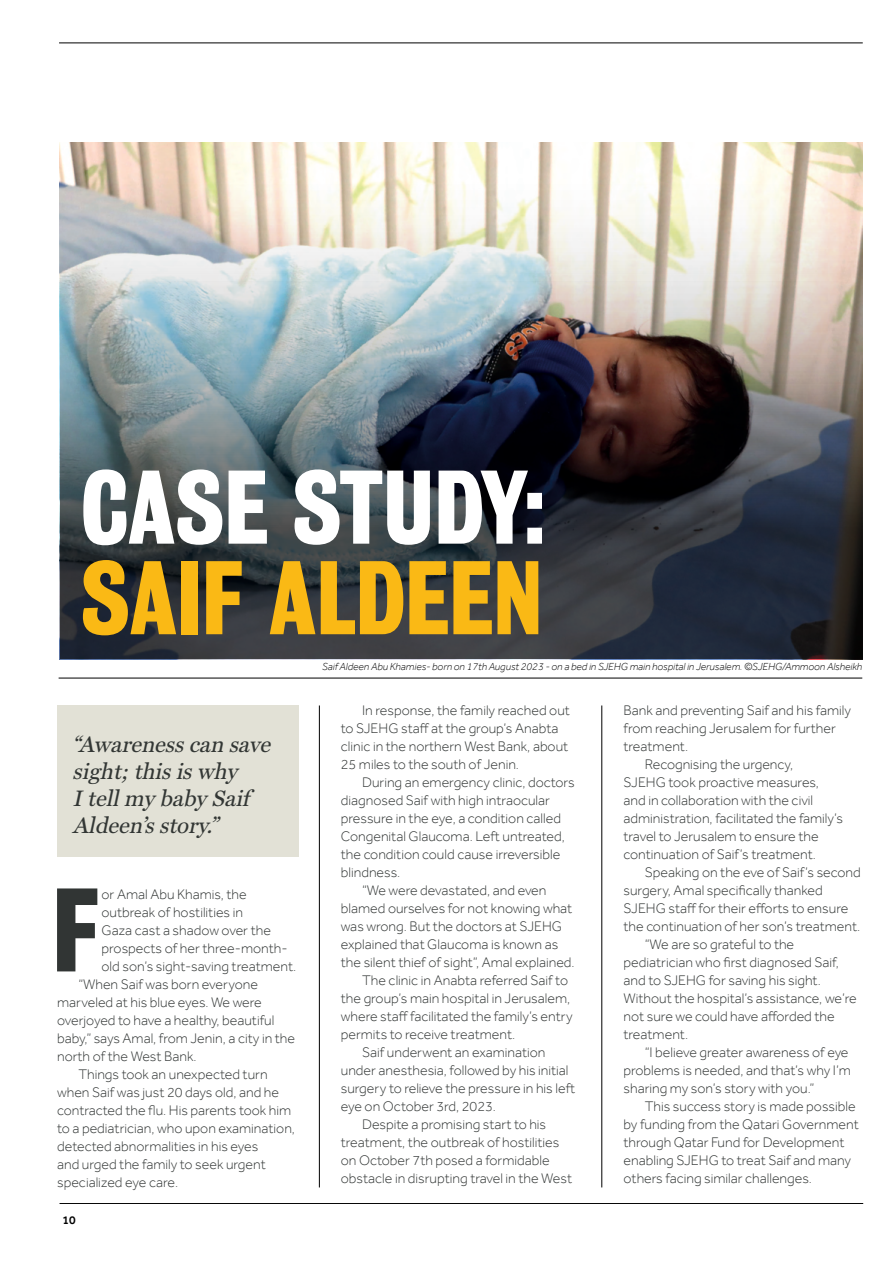
<style>
.page{position:relative;width:893px;height:1263px;background:#fff}
.page>*{position:absolute;margin:0;border:0;box-sizing:border-box;transform-origin:0 0}
.t1{font:108px "Bureau Grot Three Seven";color:#313534}
.t2{font:95.1px "Bureau Grot Three Seven";color:#fff}
.t3{font:95.1px "Bureau Grot Three Seven";color:#fab915}
.t4{font:italic 22.5px/27px "Miller Text";color:#323634}
.t5{font:300 14.25px/18px "Effra";color:#313534}
.t6{font:500 12px "Effra";color:#000}
.t7{font:italic 300 10.5px "Effra";color:#000}
</style>
<div class="page">
<hr style="left:60px;top:1203px;width:803px;height:1px;background:#000">
<hr style="left:59px;top:43px;width:804px;height:1px;background:#000">
<img style="left:60px;top:143px;width:802px;height:516px">
<hr style="left:59px;top:678px;width:803px;height:1px;background:#000">
<hr style="left:319px;top:705px;width:1px;height:482px;background:#000">
<hr style="left:601px;top:705px;width:1px;height:482px;background:#000">
<div style="left:57px;top:705px;width:242px;height:151px;background:#e2e1d6"></div>
<h2 class="t2" style="left:81px;top:452px;width:466px">CASE STUDY:</h2>
<h2 class="t3" style="left:81px;top:543px;width:463px">SAIF ALDEEN</h2>
<h3 class="t4" style="left:73px;top:730px;width:205px">“Awarenesscan save sight;thisiswhy<br>Itellmy baby Saif<br>Aldeen’sstory.”</h3>
<h1 class="t1" style="left:52px;top:868px;width:48px">F</h1>
<p class="t5" style="left:102px;top:885px;width:147px">or Amal Abu Khamis, the</p>
<p class="t5" style="left:102px;top:903px;width:143px">outbreak of hostilities in</p>
<p class="t5" style="left:102px;top:921px;width:171px">Gaza cast a shadow over the</p>
<p class="t5" style="left:102px;top:939px;width:188px">prospects of her three-month-</p>
<p class="t5" style="left:102px;top:957px;width:196px">old son’s sight-saving treatment.</p>
<p class="t5" style="left:78px;top:975px;width:181px">“When Saif was born everyone</p>
<p class="t5" style="left:57px;top:993px;width:206px">marveled at his blue eyes. We were</p>
<p class="t5" style="left:57px;top:1011px;width:219px">overjoyed to have a healthy, beautiful</p>
<p class="t5" style="left:57px;top:1029px;width:240px">baby,” says Amal, from Jenin, a city in the</p>
<p class="t5" style="left:57px;top:1047px;width:141px">north of the West Bank.</p>
<p class="t5" style="left:78px;top:1065px;width:191px">Things took an unexpected turn</p>
<p class="t5" style="left:57px;top:1083px;width:224px">when Saif was just 20 days old, and he</p>
<p class="t5" style="left:57px;top:1101px;width:236px">contracted the flu. His parents took him</p>
<p class="t5" style="left:57px;top:1119px;width:239px">to a pediatrician, who upon examination,</p>
<p class="t5" style="left:57px;top:1137px;width:203px">detected abnormalities in his eyes</p>
<p class="t5" style="left:57px;top:1155px;width:210px">and urged the family to seek urgent</p>
<p class="t5" style="left:57px;top:1173px;width:123px">specialized eye care.</p>
<p class="t6" style="left:63px;top:1213px;width:15px">10</p>
<p class="t7" style="left:322px;top:661px;width:542px">Saif Aldeen Abu Khamies- born on 17th August 2023 - on a bed in SJEHG main hospital in Jerusalem. ©SJEHG/Ammoon Alsheikh</p>
<p class="t5" style="left:623px;top:701px;width:229px">Bank and preventing Saif and his family</p>
<p class="t5" style="left:623px;top:719px;width:214px">from reaching Jerusalem for further</p>
<p class="t5" style="left:623px;top:737px;width:66px">treatment.</p>
<p class="t5" style="left:645px;top:755px;width:150px">Recognising the urgency,</p>
<p class="t5" style="left:623px;top:773px;width:197px">SJEHG took proactive measures,</p>
<p class="t5" style="left:623px;top:791px;width:191px">and in collaboration with the civil</p>
<p class="t5" style="left:623px;top:809px;width:221px">administration, facilitated the family’s</p>
<p class="t5" style="left:623px;top:827px;width:197px">travel to Jerusalem to ensure the</p>
<p class="t5" style="left:623px;top:845px;width:194px">continuation of Saif’s treatment.</p>
<p class="t5" style="left:645px;top:863px;width:218px">Speaking on the eve of Saif’s second</p>
<p class="t5" style="left:623px;top:881px;width:201px">surgery, Amal specifically thanked</p>
<p class="t5" style="left:623px;top:899px;width:226px">SJEHG staff for their efforts to ensure</p>
<p class="t5" style="left:623px;top:917px;width:238px">the continuation of her son’s treatment.</p>
<p class="t5" style="left:645px;top:935px;width:151px">“We are so grateful to the</p>
<p class="t5" style="left:623px;top:953px;width:217px">pediatrician who first diagnosed Saif,</p>
<p class="t5" style="left:623px;top:971px;width:199px">and to SJEHG for saving his sight.</p>
<p class="t5" style="left:623px;top:989px;width:235px">Without the hospital’s assistance, we’re</p>
<p class="t5" style="left:623px;top:1007px;width:213px">not sure we could have afforded the</p>
<p class="t5" style="left:623px;top:1025px;width:66px">treatment.</p>
<p class="t5" style="left:645px;top:1043px;width:205px">“I believe greater awareness of eye</p>
<p class="t5" style="left:623px;top:1061px;width:229px">problems is needed, and that’s why I’m</p>
<p class="t5" style="left:623px;top:1079px;width:192px">sharing my son’s story with you.”</p>
<p class="t5" style="left:645px;top:1097px;width:212px">This success story is made possible</p>
<p class="t5" style="left:623px;top:1115px;width:237px">by funding from the Qatari Government</p>
<p class="t5" style="left:623px;top:1133px;width:222px">through Qatar Fund for Development</p>
<p class="t5" style="left:623px;top:1151px;width:229px">enabling SJEHG to treat Saif and many</p>
<p class="t5" style="left:623px;top:1169px;width:190px">others facing similar challenges.</p>
<p class="t5" style="left:341px;top:701px;width:231px;text-indent:21px">In response, the family reached out to SJEHG staff at the group’s Anabta clinic in the northern West Bank, about 25 miles to the south of Jenin.</p>
<p class="t5" style="left:362px;top:773px;width:214px">During an emergency clinic, doctors</p>
<p class="t5" style="left:341px;top:791px;width:211px">diagnosed Saif with high intraocular</p>
<p class="t5" style="left:341px;top:809px;width:222px">pressure in the eye, a condition called</p>
<p class="t5" style="left:341px;top:827px;width:225px">Congenital Glaucoma. Left untreated,</p>
<p class="t5" style="left:341px;top:845px;width:221px">the condition could cause irreversible</p>
<p class="t5" style="left:341px;top:863px;width:61px">blindness.</p>
<p class="t5" style="left:362px;top:881px;width:186px">“We were devastated, and even</p>
<p class="t5" style="left:341px;top:899px;width:233px">blamed ourselves for not knowing what</p>
<p class="t5" style="left:341px;top:917px;width:223px">was wrong. But the doctors at SJEHG</p>
<p class="t5" style="left:341px;top:935px;width:219px">explained that Glaucoma is known as</p>
<p class="t5" style="left:341px;top:953px;width:235px">the silent thief of sight”, Amal explained.</p>
<p class="t5" style="left:362px;top:971px;width:207px">The clinic in Anabta referred Saif to</p>
<p class="t5" style="left:341px;top:989px;width:231px">the group’s main hospital in Jerusalem,</p>
<p class="t5" style="left:341px;top:1007px;width:233px">where staff facilitated the family’s entry</p>
<p class="t5" style="left:341px;top:1025px;width:176px">permits to receive treatment.</p>
<p class="t5" style="left:362px;top:1043px;width:185px">Saif underwent an examination</p>
<p class="t5" style="left:341px;top:1061px;width:229px">under anesthesia, followed by his initial</p>
<p class="t5" style="left:341px;top:1079px;width:236px">surgery to relieve the pressure in his left</p>
<p class="t5" style="left:341px;top:1097px;width:157px">eye on October 3rd, 2023.</p>
<p class="t5" style="left:362px;top:1115px;width:186px">Despite a promising start to his</p>
<p class="t5" style="left:341px;top:1133px;width:220px">treatment, the outbreak of hostilities</p>
<p class="t5" style="left:341px;top:1151px;width:210px">on October 7th posed a formidable</p>
<p class="t5" style="left:341px;top:1169px;width:233px">obstacle in disrupting travel in the West</p>
</div>
